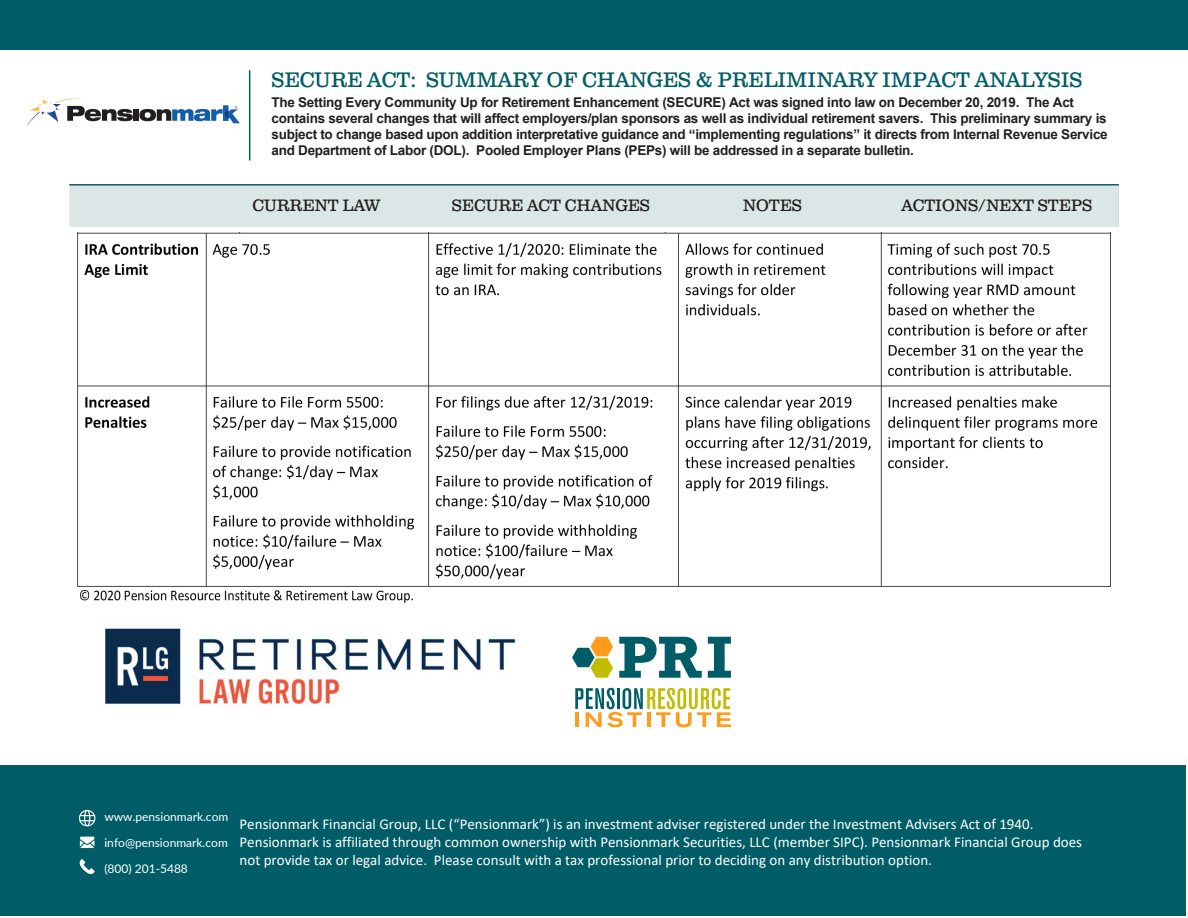
<style>
.page{position:relative;width:1188px;height:918px;background:#fff}
.page>*{position:absolute;margin:0;border:0;box-sizing:border-box;transform-origin:0 0}
.t1{font:21px "Clarendon Text Pro";color:#005d67}
.t2{font:16.5px "Clarendon Text Pro";color:#231f20}
.t3{font:15px/18px "Calibri";color:#fff}
.t4{font:700 13.5px/16.2px "Arial";letter-spacing:-.02em;color:#231f20}
.t5{font:12px/26px "Lato";color:#fff;text-align:justify}
</style>
<div class="page">
<div style="left:0;top:0;width:1188px;height:50px;background:#005d67"></div>
<svg style="left:575px;top:688px;width:156px;height:39px"></svg>
<svg style="left:619px;top:637px;width:83px;height:41px"></svg>
<svg style="left:708px;top:637px;width:23px;height:41px"></svg>
<svg style="left:572px;top:637px;width:41px;height:41px"></svg>
<hr style="left:249px;top:70px;width:1px;height:90px;background:#005d67">
<img style="left:77px;top:232px;width:1034px;height:355px">
<img style="left:104px;top:628px;width:412px;height:77px">
<img style="left:80px;top:591px;width:333px;height:11px">
<div style="left:0;top:765px;width:1186px;height:151px;background:#005d67"></div>
<svg style="left:80px;top:859px;width:15px;height:15px"></svg>
<svg style="left:80px;top:837px;width:14px;height:11px"></svg>
<svg style="left:79px;top:810px;width:16px;height:16px"></svg>
<svg style="left:27px;top:98px;width:106px;height:28px"></svg>
<div style="left:134px;top:109px;width:5px;height:12px;background:#211e1e"></div>
<svg style="left:139px;top:105px;width:101px;height:18px"></svg>
<h1 class="t1" style="left:271px;top:67px;width:812px">SECURE ACT: SUMMARY OF CHANGES &amp; PRELIMINARY IMPACT ANALYSIS</h1>
<p class="t4" style="left:271px;top:94px;width:838px">The Setting Every Community Up for Retirement Enhancement (SECURE) Act was signed into law on December 20, 2019. The Act contains several changes that will affect employers/plan sponsors as well as individual retirement savers. This preliminary summary is subject to change based upon addition interpretative guidance and “implementing regulations” it directs from Internal Revenue Service and Department of Labor (DOL). Pooled Employer Plans (PEPs) will be addressed in a separate bulletin.</p>
<p class="t2" style="left:252px;top:196px;width:129px">CURRENT LAW</p>
<p class="t2" style="left:452px;top:196px;width:200px">SECURE ACT CHANGES</p>
<p class="t2" style="left:743px;top:196px;width:61px">NOTES</p>
<p class="t2" style="left:901px;top:196px;width:192px">ACTIONS/NEXT STEPS</p>
<p class="t5" style="left:104px;top:803px;width:125px">www.pensionmark.com info@pensionmark.com (800) 201-5488</p>
<p class="t3" style="left:240px;top:815px;width:844px">Pensionmark Financial Group, LLC (“Pensionmark”) is an investment adviser registered under the Investment Advisers Act of 1940.<br>Pensionmark is affiliated through common ownership with Pensionmark Securities, LLC (member SIPC). Pensionmark Financial Group does not provide tax or legal advice. Please consult with a tax professional prior to deciding on any distribution option.</p>
</div>
